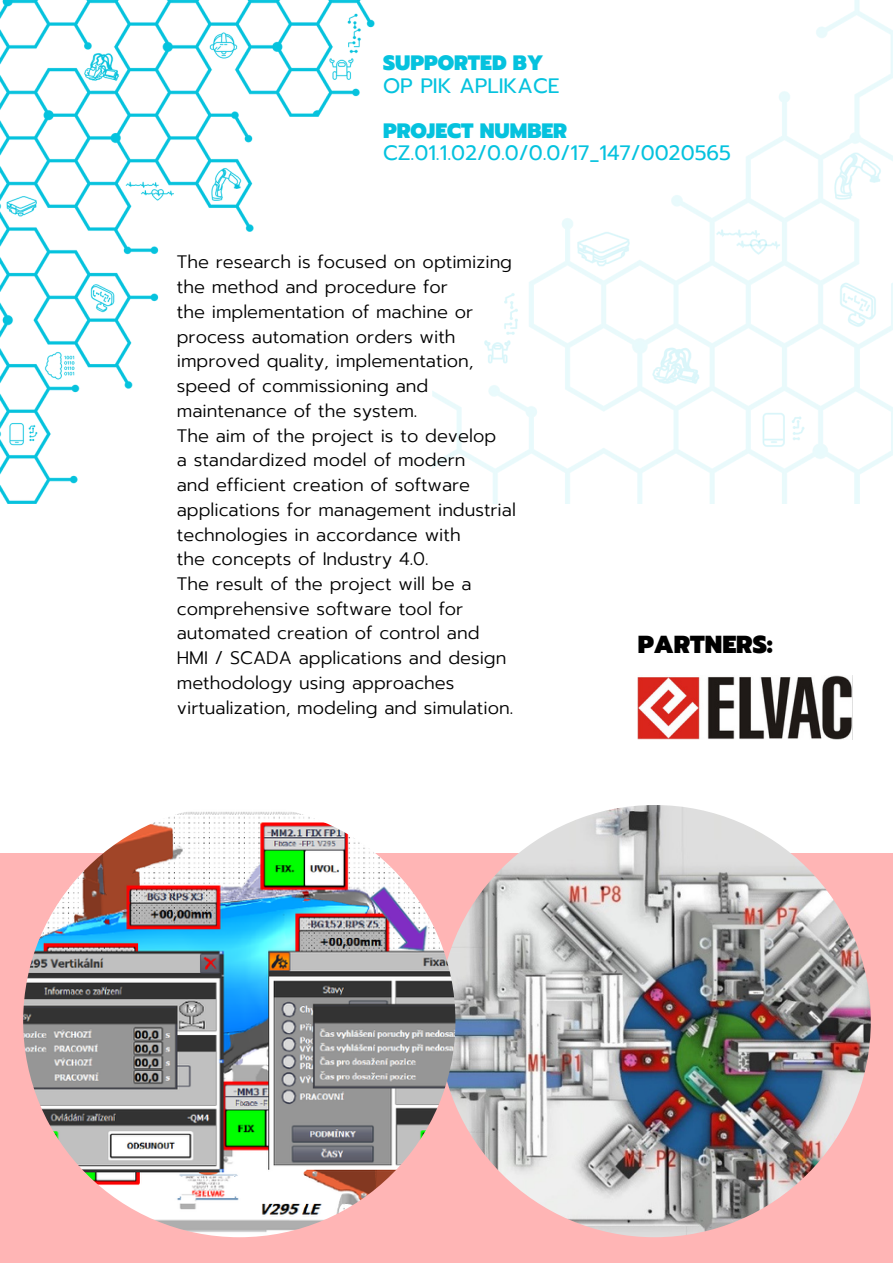
<style>
.page{position:relative;width:893px;height:1264px;background:#fff}
.page>*{position:absolute;margin:0;border:0;box-sizing:border-box;transform-origin:0 0}
.t1{font:900 24.6px "Prompt";color:#000}
.t2{font:20.7px "Prompt";color:#05c2de}
.t3{font:900 20.7px "Prompt";color:#05c2de}
.t4{font:300 18px/24.8px "Prompt";color:#000}
</style>
<div class="page">
<div style="left:0;top:853px;width:892px;height:409px;background:#ffb5b5"></div>
<img style="left:438px;top:805px;width:432px;height:432px;border-radius:50%">
<img style="left:23px;top:805px;width:432px;height:432px;border-radius:50%">
<img style="left:0;top:0;width:892px;height:504px">
<img style="left:637px;top:675px;width:215px;height:65px">
<p class="t3" style="left:383px;top:47px;width:162px">SUPPORTED BY</p>
<p class="t2" style="left:383px;top:70px;width:178px">OP PIK APLIKACE</p>
<p class="t3" style="left:383px;top:115px;width:186px">PROJECT NUMBER</p>
<p class="t2" style="left:383px;top:137px;width:349px">CZ.01.1.02/0.0/0.0/17_147/0020565</p>
<p class="t4" style="left:177px;top:250px;width:340px">The research is focused on optimizing the method and procedure for<br>the implementation of machine or process automation orders with improved quality, implementation, speed of commissioning and maintenance of the system.<br>The aim of the project is to develop<br>a standardized model of modern<br>and efficient creation of software applications for management industrial technologies in accordance with<br>the concepts of Industry 4.0.<br>The result of the project will be a comprehensive software tool for automated creation of control and<br>HMI / SCADA applications and design methodology using approaches virtualization, modeling and simulation.</p>
<h1 class="t1" style="left:637px;top:626px;width:137px">PARTNERS:</h1>
</div>
